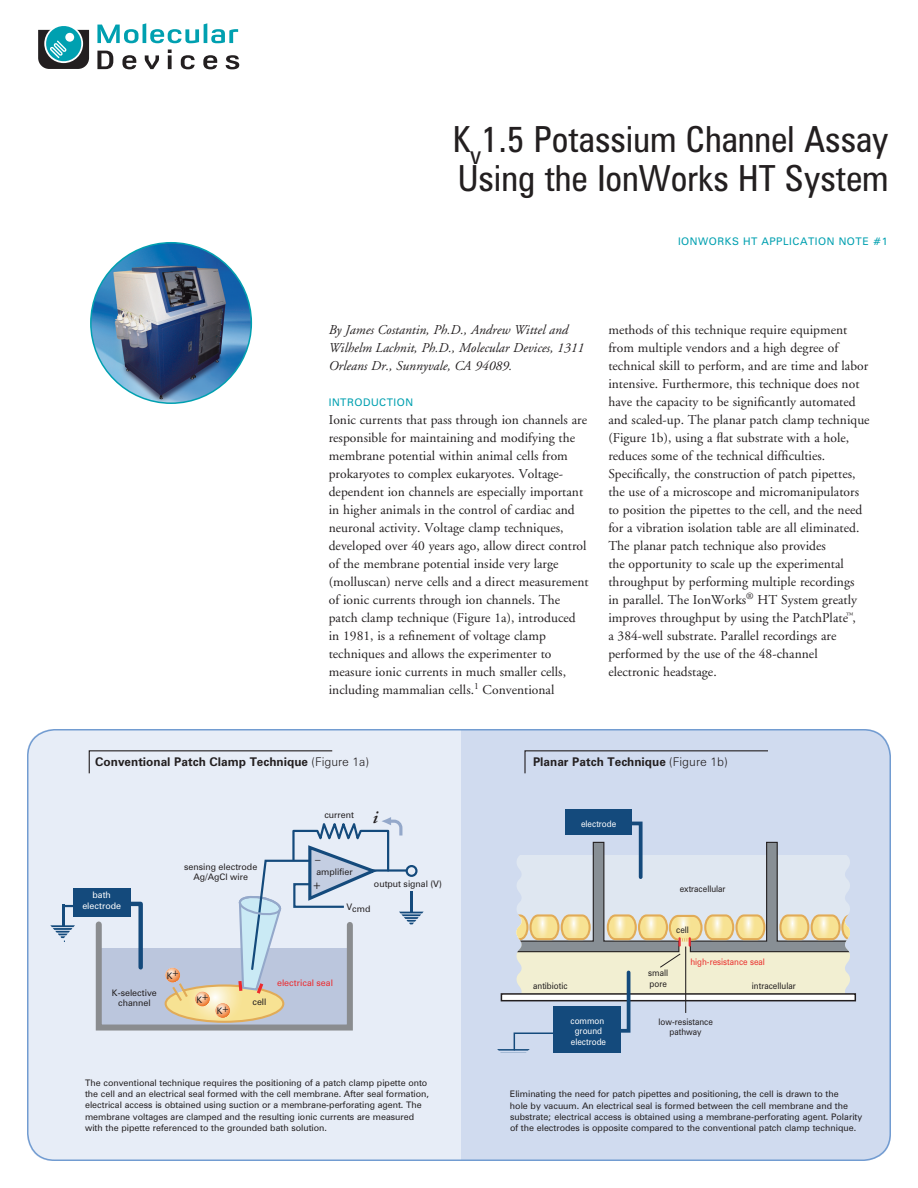
<style>
.page{position:relative;width:918px;height:1188px;background:#fff}
.page>*{position:absolute;margin:0;border:0;box-sizing:border-box;transform-origin:0 0}
.t1{font:condensed 36px/39px "Zurich BT";color:#231f20}
.t2{font:italic 600 18px "Adobe Garamond";color:#231f20}
.t3{font:13.5px/18px "Adobe Garamond";letter-spacing:.005em;color:#231f20}
.t4{font:italic 13.5px/18px "Adobe Garamond";color:#231f20}
.t5{font:700 12px "Zurich BT";color:#231f20}
.t6{font:10.8px "Zurich BT";color:#231f20}
.t7{font:10.5px "Zurich BT";letter-spacing:.05em;color:#00a0b0}
.t8{font:9px/11.2px "Zurich BT";color:#231f20;text-align:center}
.t9{font:9px/10.5px "Zurich BT";color:#231f20;scale:.91 1}
.t10{font:9px/10.5px "Zurich BT";color:#fff;text-align:center;scale:.91 1}
.t11{font:9px "Zurich BT";color:#ea312f;scale:.91 1}
.t12{font:9px "Zurich BT";color:#ec2a2d}
.t13{font:9px/10.5px "Zurich BT";color:#fff;text-align:center}
.s1{font-weight:300}
</style>
<div class="page">
<img style="left:91px;top:243px;width:160px;height:160px;border-radius:80px">
<div style="left:27px;top:729px;width:864px;height:432px;background:#d0dbef;border-radius:27px"></div>
<div style="left:27px;top:729px;width:305px;height:432px;background:#e7edf7;border-radius:27px"></div>
<div style="left:223px;top:729px;width:238px;height:432px;background:#e7edf7"></div>
<div style="left:98px;top:948px;width:251px;height:80px;background:#bbc6dd"></div>
<hr style="left:62px;top:905px;width:2px;height:21px;background:#144a7c">
<div style="left:74px;top:888px;width:57px;height:28px;background:#144a7c"></div>
<svg style="left:118px;top:901px;width:25px;height:69px"></svg>
<svg style="left:64px;top:905px;width:10px;height:2px"></svg>
<svg style="left:50px;top:925px;width:25px;height:17px"></svg>
<div style="left:96px;top:921px;width:257px;height:110px;border:6px solid #8a8c8f"></div>
<svg style="left:164px;top:817px;width:260px;height:207px"></svg>
<div style="left:566px;top:809px;width:66px;height:26px;background:#144a7c"></div>
<div style="left:501px;top:993px;width:355px;height:8px;border:2px solid #231f20"></div>
<div style="left:554px;top:1006px;width:67px;height:47px;background:#144a7c"></div>
<hr style="left:498px;top:1049px;width:32px;height:2px;background:#144a7c">
<hr style="left:498px;top:1053px;width:32px;height:1px;background:#144a7c">
<hr style="left:498px;top:1056px;width:32px;height:1px;background:#144a7c">
<hr style="left:497px;top:1060px;width:33px;height:1px;background:#144a7c">
<hr style="left:497px;top:1063px;width:33px;height:1px;background:#144a7c">
<svg style="left:513px;top:820px;width:337px;height:231px"></svg>
<svg style="left:88px;top:750px;width:245px;height:24px"></svg>
<svg style="left:524px;top:750px;width:244px;height:24px"></svg>
<svg style="left:38px;top:26px;width:51px;height:43px"></svg>
<svg style="left:97px;top:23px;width:141px;height:20px"></svg>
<svg style="left:97px;top:51px;width:16px;height:18px"></svg>
<svg style="left:122px;top:55px;width:14px;height:14px"></svg>
<svg style="left:145px;top:55px;width:14px;height:14px"></svg>
<svg style="left:168px;top:55px;width:4px;height:14px"></svg>
<svg style="left:168px;top:50px;width:4px;height:3px"></svg>
<svg style="left:181px;top:55px;width:14px;height:14px"></svg>
<svg style="left:203px;top:55px;width:14px;height:14px"></svg>
<svg style="left:226px;top:55px;width:13px;height:14px"></svg>
<h1 class="t1" style="left:453px;top:119px;width:437px">K<sub>v</sub>1.5 Potassium Channel Assay<br>Using the IonWorks HT System</h1>
<p class="t7" style="left:678px;top:235px;width:137px">IONWORKS HT application</p>
<p class="t7" style="left:839px;top:235px;width:50px">NOTE #1</p>
<p class="t4" style="left:329px;top:321px;width:257px">By James Costantin, Ph.D., Andrew Wittel and<br>Wilhelm Lachnit, Ph.D., Molecular Devices, 1311<br>Orleans Dr., Sunnyvale, CA 94089.</p>
<p class="t7" style="left:329px;top:396px;width:86px">INTRODUCTION</p>
<p class="t3" style="left:329px;top:411px;width:262px">Ionic currents that pass through ion channels are responsible for maintaining and modifying the membrane potential within animal cells from prokaryotes to complex eukaryotes. Voltage&shy;dependent ion channels are especially important in higher animals in the control of cardiac and neuronal activity. Voltage clamp techniques, developed over 40 years ago, allow direct control of the membrane potential inside very large (molluscan) nerve cells and a direct measurement of ionic currents through ion channels. The patch clamp technique (Figure 1a), introduced in 1981, is a refinement of voltage clamp techniques and allows the experimenter to measure ionic currents in much smaller cells, including mammalian cells.<sup>1</sup> Conventional</p>
<p class="t3" style="left:608px;top:321px;width:263px">methods of this technique require equipment from multiple vendors and a high degree of technical skill to perform, and are time and labor intensive. Furthermore, this technique does not have the capacity to be significantly automated and scaled-up. The planar patch clamp technique (Figure 1b), using a flat substrate with a hole, reduces some of the technical difficulties.<br>Specifically, the construction of patch pipettes, the use of a microscope and micromanipulators to position the pipettes to the cell, and the need for a vibration isolation table are all eliminated.<br>The planar patch technique also provides<br>the opportunity to scale up the experimental throughput by performing multiple recordings<br>in parallel. The IonWorks<sup>®</sup> HT System greatly improves throughput by using the PatchPlate<sup>™</sup>,<br>a 384-well substrate. Parallel recordings are performed by the use of the 48-channel electronic headstage.</p>
<p class="t5" style="left:95px;top:755px;width:275px">Conventional Patch Clamp Technique <span class="s1">(Figure 1a)</span></p>
<p class="t5" style="left:533px;top:755px;width:196px">Planar Patch Technique <span class="s1">(Figure 1b)</span></p>
<p class="t13" style="left:82px;top:890px;width:40px">bath electrode</p>
<p class="t8" style="left:184px;top:861px;width:75px;line-height:10.5px">sensing electrode<br>Ag/AgCl wire</p>
<p class="t8" style="left:324px;top:809px;width:31px">current</p>
<p class="t6" style="left:315px;top:853px;width:7px">–</p>
<p class="t6" style="left:312px;top:878px;width:10px">+</p>
<p class="t8" style="left:317px;top:866px;width:38px">amplifier</p>
<h2 class="t2" style="left:373px;top:808px;width:7px">i</h2>
<p class="t8" style="left:374px;top:878px;width:70px">output signal (V)</p>
<p class="t8" style="left:346px;top:903px;width:26px">Vcmd</p>
<p class="t8" style="left:112px;top:987px;width:47px;line-height:10.5px">K-selective channel</p>
<p class="t8" style="left:167px;top:969px;width:14px">K+</p>
<p class="t8" style="left:197px;top:993px;width:14px">K+</p>
<p class="t8" style="left:217px;top:1004px;width:14px">K+</p>
<p class="t8" style="left:252px;top:996px;width:16px">cell</p>
<p class="t12" style="left:277px;top:978px;width:57px">electrical seal</p>
<p class="t10" style="left:581px;top:818px;width:40px">electrode</p>
<p class="t9" style="left:533px;top:980px;width:39px">antibiotic</p>
<p class="t9" style="left:680px;top:884px;width:52px">extracellular</p>
<p class="t9" style="left:676px;top:925px;width:16px">cell</p>
<p class="t9" style="left:648px;top:968px;width:23px">small pore</p>
<p class="t11" style="left:690px;top:957px;width:83px">high-resistance seal</p>
<p class="t9" style="left:752px;top:980px;width:50px">intracellular</p>
<p class="t10" style="left:570px;top:1015px;width:41px">common ground electrode</p>
<p class="t9" style="left:659px;top:1016px;width:61px;text-align:center">low-resistance pathway</p>
<p class="t8" style="left:85px;top:1077px;width:345px;text-align:left">The conventional technique requires the positioning of a patch clamp pipette onto the cell and an electrical seal formed with the cell membrane. After seal formation, electrical access is obtained using suction or a membrane-perforating agent. The membrane voltages are clamped and the resulting ionic currents are measured with the pipette referenced to the grounded bath solution.</p>
<p class="t8" style="left:510px;top:1088px;width:354px;text-align:left">Eliminating the need for patch pipettes and positioning, the cell is drawn to the<br>hole by vacuum. An electrical seal is formed between the cell membrane and the substrate; electrical access is obtained using a membrane-perforating agent. Polarity of the electrodes is opposite compared to the conventional patch clamp technique.</p>
</div>
